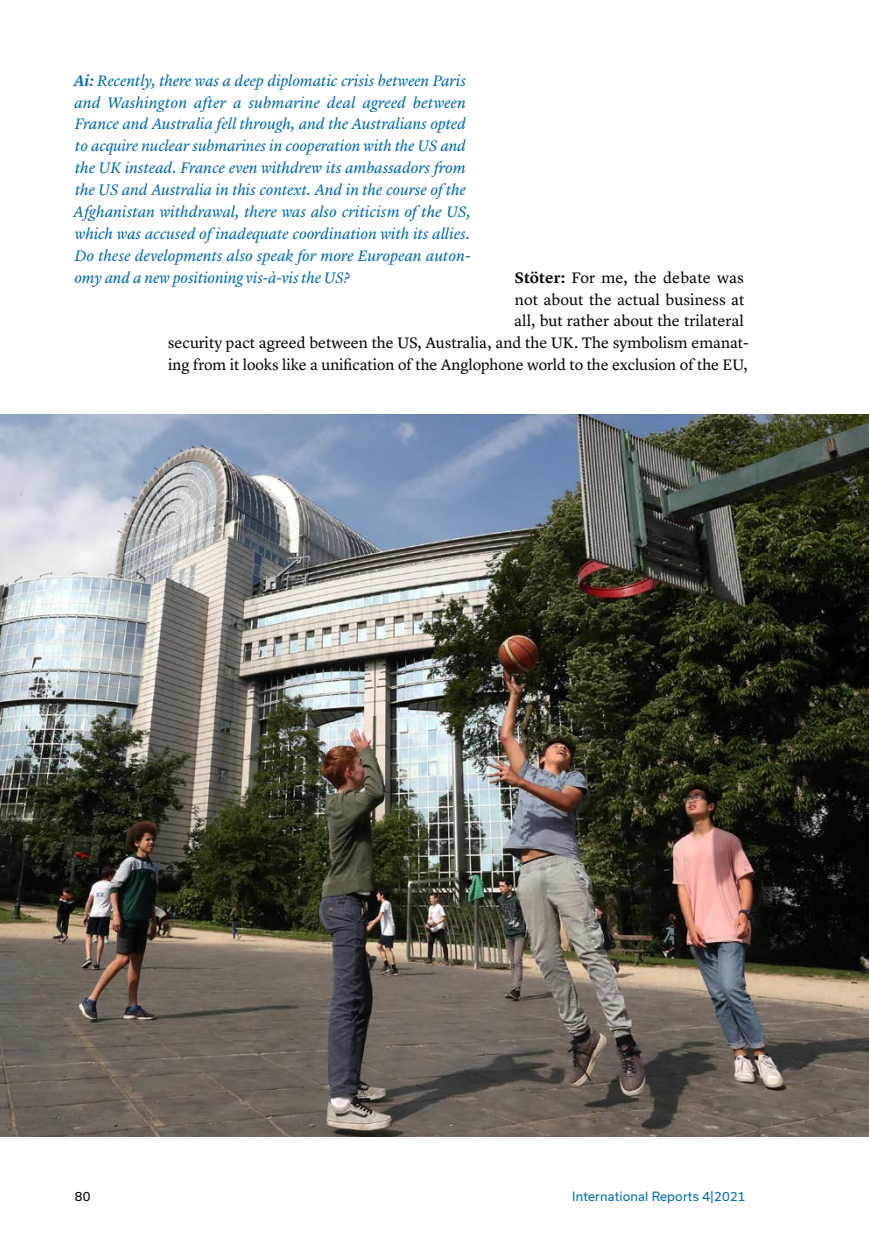
<style>
.page{position:relative;width:869px;height:1246px;background:#fff}
.page>*{position:absolute;margin:0;border:0;box-sizing:border-box;transform-origin:0 0}
.t1{font:italic 15.75px/21.9px "Lyon Text";letter-spacing:-.005em;color:#006ca6}
.t2{font:15.75px/21.9px "Lyon Text";color:#000;text-align:right}
.t3{font:12.25px "Usual";letter-spacing:.015em;color:#006ca6}
.t4{font:12.25px "Usual";color:#000}
.s1{font-weight:600}
</style>
<div class="page">
<img style="left:0;top:414px;width:868px;height:722px">
<p class="t1" style="left:73px;top:68px;width:398px"><span class="s1">Ai:</span> Recently, there was a deep diplomatic crisis between Paris and Washington after a submarine deal agreed between France and Australia fell through, and the Australians opted to acquire nuclear submarines in cooperation with the US and the UK instead. France even withdrew its ambassadors from the US and Australia in this context. And in the course of the Afghanistan withdrawal, there was also criticism of the US, which was accused of inadequate coordination with its allies.<br>Do these developments also speak for more European auton&shy;omy and a new positioning vis-à-vis the US?</p>
<p class="t2" style="left:168px;top:265px;width:582px"><span class="s1">Stöter:</span> For me, the debate was<br>not about the actual business at<br>all, but rather about the trilateral<br>security pact agreed between the US, Australia, and the UK. The symbolism emanat&shy;ing from it looks like a unification of the Anglophone world to the exclusion of the EU,</p>
<p class="t4" style="left:75px;top:1188px;width:17px">80</p>
<p class="t3" style="left:572px;top:1188px;width:175px">International Reports 4|2021</p>
</div>
